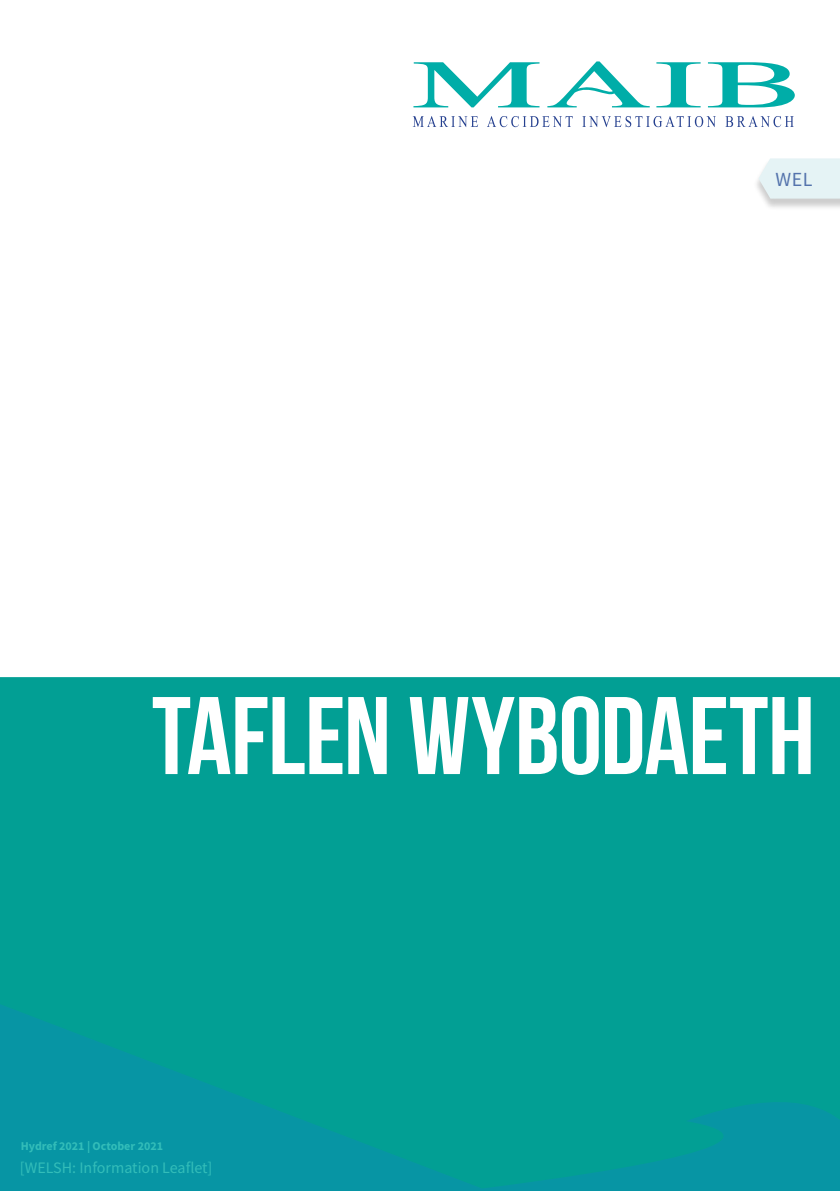
<style>
.page{position:relative;width:840px;height:1191px;background:#fff}
.page>*{position:absolute;margin:0;border:0;box-sizing:border-box;transform-origin:0 0}
.Cover_Title{font:700 110px "Bebas Neue";letter-spacing:-.005em;color:#fff}
.t1{font:20px "Source Sans Pro";color:#5473ac}
.Type_label{font:16px "Source Sans Pro";color:#33bdb9}
.Date_label{font:700 12px "Source Sans Pro";color:#33bdb9}
</style>
<div class="page">
<div style="left:0;top:677px;width:839px;height:312px;background:#029f94"></div>
<svg style="left:413px;top:62px;width:126px;height:45px"></svg>
<svg style="left:547px;top:61px;width:102px;height:46px"></svg>
<svg style="left:656px;top:62px;width:44px;height:45px"></svg>
<svg style="left:707px;top:62px;width:87px;height:45px"></svg>
<svg style="left:412px;top:116px;width:66px;height:11px"></svg>
<svg style="left:487px;top:116px;width:85px;height:11px"></svg>
<svg style="left:582px;top:116px;width:133px;height:11px"></svg>
<svg style="left:725px;top:116px;width:68px;height:11px"></svg>
<svg style="left:0;top:989px;width:839px;height:202px;background:#039b99"></svg>
<div style="left:752px;top:158px;width:87px;height:52px;background:#000;opacity:.2"></div>
<svg style="left:758px;top:158px;width:81px;height:41px;background:#e5f2f4"></svg>
<p class="t1" style="left:775px;top:167px;width:38px">WEL</p>
<h1 class="Cover_Title" style="left:152px;top:675px;width:664px">TAFLEN WYBODAETH</h1>
<p class="Date_label" style="left:21px;top:1138px;width:144px">Hydref 2021 | October 2021</p>
<p class="Type_label" style="left:20px;top:1157px;width:194px">[WELSH: Information Leaflet]</p>
</div>
